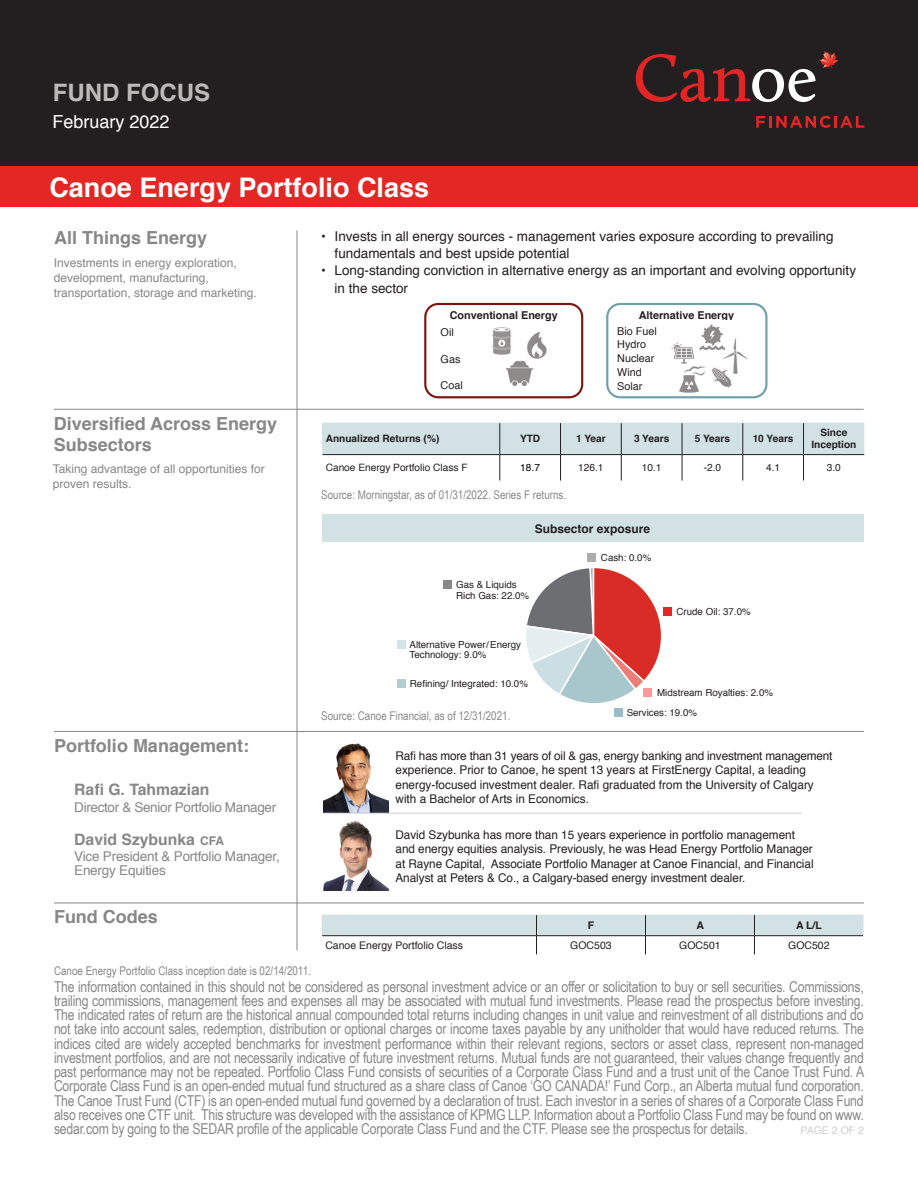
<style>
.page{position:relative;width:918px;height:1188px;background:#fff}
.page>*{position:absolute;margin:0;border:0;box-sizing:border-box;transform-origin:0 0}
.t1{font:700 27px "Helvetica";color:#fff}
.t2{font:700 24px "Helvetica";color:#bdbaba}
.t3{font:700 18px/21px "Helvetica";color:#888787}
.t4{font:18px "Helvetica";color:#fff}
.t5{font:700 15.75px "Helvetica";color:#888787}
.t6{font:15px/14.2px "Arial Narrow";letter-spacing:-.015em;color:#888;text-align:justify}
.t7{font:13.5px/17.2px "Helvetica";color:#231f20}
.t8{font:13.5px/13.5px "Helvetica";letter-spacing:-.015em;color:#888787}
.t9{font:12px/14.2px "Helvetica";letter-spacing:-.005em;color:#231f20}
.t10{font:12px/15px "Helvetica";color:#888787}
.t11{font:12px "Arial Narrow";color:#888}
.t12{font:12px "Arial Narrow";color:#888787}
.t13{font:700 12px "Helvetica";color:#231f20}
.t14{font:10.8px "Helvetica";color:#231f20}
.t15{font:700 10.8px "Helvetica";color:#231f20}
.t16{font:10.5px "Helvetica";color:#231f20}
.t17{font:10.5px "Helvetica";color:#cecece}
.t18{font:700 10.5px "Helvetica";color:#231f20}
.t19{font:700 10.2px/12.1px "Helvetica";color:#231f20;text-align:center}
.t20{font:10.2px "Helvetica";color:#231f20}
.t21{font:10.2px "Helvetica";color:#040503}
.t22{font:9.75px/10.5px "Helvetica";color:#231f20}
.s1{font-size:12px}
</style>
<div class="page">
<div style="left:0;top:0;width:918px;height:181px;background:#231f20"></div>
<div style="left:0;top:167px;width:918px;height:40px;background:#e42625"></div>
<svg style="left:756px;top:116px;width:108px;height:12px"></svg>
<svg style="left:636px;top:51px;width:203px;height:51px"></svg>
<hr style="left:297px;top:231px;width:1px;height:719px;background:#888787">
<hr style="left:54px;top:903px;width:810px;height:1px;background:#888787">
<svg style="left:322px;top:915px;width:541px;height:39px"></svg>
<svg style="left:526px;top:568px;width:135px;height:136px"></svg>
<div style="left:322px;top:515px;width:541px;height:27px;background:#d1e1e4"></div>
<div style="left:643px;top:688px;width:9px;height:9px;background:#f99"></div>
<div style="left:444px;top:581px;width:8px;height:8px;background:#888"></div>
<div style="left:397px;top:640px;width:8px;height:8px;background:#d3e5e8"></div>
<div style="left:664px;top:607px;width:8px;height:9px;background:#e42625"></div>
<div style="left:397px;top:679px;width:8px;height:8px;background:#b3ced3"></div>
<div style="left:587px;top:554px;width:9px;height:8px;background:#acacac"></div>
<div style="left:614px;top:708px;width:9px;height:9px;background:#9bbbc9"></div>
<div style="left:424px;top:303px;width:159px;height:95px;border:2px solid #7d1612;border-radius:13px"></div>
<img style="left:492px;top:327px;width:55px;height:60px">
<hr style="left:54px;top:731px;width:810px;height:1px;background:#888787">
<img style="left:323px;top:743px;width:66px;height:70px">
<img style="left:324px;top:820px;width:65px;height:70px">
<hr style="left:324px;top:813px;width:478px;height:1px;background:#cecece">
<img style="left:671px;top:324px;width:77px;height:69px">
<div style="left:606px;top:303px;width:162px;height:95px;border:2px solid #6fa0a9;border-radius:13px"></div>
<svg style="left:322px;top:423px;width:542px;height:58px"></svg>
<hr style="left:54px;top:409px;width:810px;height:1px;background:#888787">
<h2 class="t2" style="left:53px;top:73px;width:159px">FUND FOCUS</h2>
<p class="t4" style="left:53px;top:108px;width:119px">February 2022</p>
<p class="t1" style="left:49px;top:165px;width:381px">Canoe Energy Portfolio Class</p>
<p class="t3" style="left:54px;top:227px;width:155px">All Things Energy</p>
<p class="t10" style="left:54px;top:255px;width:204px">Investments in energy exploration, development, manufacturing, transportation, storage and marketing.</p>
<p class="t3" style="left:54px;top:413px;width:225px">Diversified Across Energy<br>Subsectors</p>
<p class="t10" style="left:53px;top:462px;width:214px">Taking advantage of all opportunities for proven results.</p>
<p class="t3" style="left:54px;top:735px;width:197px">Portfolio Management:</p>
<p class="t5" style="left:74px;top:777px;width:137px">Rafi G. Tahmazian</p>
<p class="t8" style="left:74px;top:801px;width:204px">Director &amp; Senior Portfolio Manager</p>
<p class="t5" style="left:74px;top:826px;width:151px">David Szybunka <span class="s1">CFA</span></p>
<p class="t8" style="left:74px;top:850px;width:207px">Vice President &amp; Portfolio Manager,<br>Energy Equities</p>
<p class="t3" style="left:54px;top:907px;width:106px">Fund Codes</p>
<p class="t7" style="left:335px;top:228px;width:500px;text-indent:-14px">• Invests in all energy sources - management varies exposure according to prevailing fundamentals and best upside potential</p>
<p class="t7" style="left:335px;top:262px;width:523px;text-indent:-14px">• Long-standing conviction in alternative energy as an important and evolving opportunity in the sector</p>
<p class="t15" style="left:450px;top:307px;width:110px">Conventional Energy</p>
<p class="t14" style="left:441px;top:324px;width:15px">Oil</p>
<p class="t14" style="left:441px;top:351px;width:21px">Gas</p>
<p class="t14" style="left:441px;top:377px;width:24px">Coal</p>
<p class="t15" style="left:639px;top:307px;width:97px">Alternative Energy</p>
<p class="t14" style="left:617px;top:323px;width:41px">Bio Fuel</p>
<p class="t14" style="left:617px;top:336px;width:30px">Hydro</p>
<p class="t14" style="left:617px;top:350px;width:39px">Nuclear</p>
<p class="t14" style="left:617px;top:364px;width:26px">Wind</p>
<p class="t14" style="left:617px;top:378px;width:27px">Solar</p>
<p class="t19" style="left:326px;top:433px;width:115px">Annualized Returns (%)</p>
<p class="t19" style="left:520px;top:433px;width:22px">YTD</p>
<p class="t19" style="left:576px;top:433px;width:31px">1 Year</p>
<p class="t19" style="left:634px;top:433px;width:37px">3 Years</p>
<p class="t19" style="left:695px;top:433px;width:37px">5 Years</p>
<p class="t19" style="left:753px;top:433px;width:42px">10 Years</p>
<p class="t19" style="left:811px;top:427px;width:47px">Since<br>Inception</p>
<p class="t20" style="left:326px;top:460px;width:143px">Canoe Energy Portfolio Class F</p>
<p class="t21" style="left:520px;top:460px;width:21px">18.7</p>
<p class="t20" style="left:578px;top:460px;width:27px">126.1</p>
<p class="t20" style="left:642px;top:460px;width:21px">10.1</p>
<p class="t20" style="left:704px;top:460px;width:19px">-2.0</p>
<p class="t20" style="left:766px;top:460px;width:16px">4.1</p>
<p class="t20" style="left:827px;top:460px;width:16px">3.0</p>
<p class="t11" style="left:321px;top:486px;width:247px">Source: Morningstar, as of 01/31/2022. Series F returns.</p>
<p class="t13" style="left:535px;top:519px;width:117px">Subsector exposure</p>
<p class="t22" style="left:456px;top:580px;width:75px">Gas &amp; Liquids<br>Rich Gas: 22.0%</p>
<p class="t22" style="left:410px;top:639px;width:113px">Alternative Power/ Energy<br>Technology: 9.0%</p>
<p class="t22" style="left:410px;top:678px;width:120px">Refining/ Integrated: 10.0%</p>
<p class="t11" style="left:321px;top:707px;width:191px">Source: Canoe Financial, as of 12/31/2021.</p>
<p class="t22" style="left:601px;top:553px;width:52px">Cash: 0.0%</p>
<p class="t22" style="left:677px;top:606px;width:76px">Crude Oil: 37.0%</p>
<p class="t22" style="left:657px;top:687px;width:117px">Midstream Royalties: 2.0%</p>
<p class="t22" style="left:627px;top:707px;width:72px">Services: 19.0%</p>
<p class="t9" style="left:396px;top:749px;width:438px">Rafi has more than 31 years of oil &amp; gas, energy banking and investment management experience. Prior to Canoe, he spent 13 years at FirstEnergy Capital, a leading energy-focused investment dealer. Rafi graduated from the University of Calgary with a Bachelor of Arts in Economics.</p>
<p class="t9" style="left:396px;top:828px;width:420px">David Szybunka has more than 15 years experience in portfolio management and energy equities analysis. Previously, he was Head Energy Portfolio Manager at Rayne Capital, Associate Portfolio Manager at Canoe Financial, and Financial Analyst at Peters &amp; Co., a Calgary-based energy investment dealer.</p>
<p class="t18" style="left:588px;top:917px;width:8px">F</p>
<p class="t18" style="left:696px;top:917px;width:9px">A</p>
<p class="t18" style="left:796px;top:917px;width:27px">A L/L</p>
<p class="t16" style="left:325px;top:937px;width:139px">Canoe Energy Portfolio Class</p>
<p class="t16" style="left:570px;top:937px;width:43px">GOC503</p>
<p class="t16" style="left:679px;top:937px;width:43px">GOC501</p>
<p class="t16" style="left:788px;top:937px;width:43px">GOC502</p>
<p class="t12" style="left:54px;top:962px;width:258px">Canoe Energy Portfolio Class inception date is 02/14/2011.</p>
<p class="t6" style="left:54px;top:979px;width:812px">The information contained in this should not be considered as personal investment advice or an offer or solicitation to buy or sell securities. Commissions, trailing commissions, management fees and expenses all may be associated with mutual fund investments. Please read the prospectus before investing.<br>The indicated rates of return are the historical annual compounded total returns including changes in unit value and reinvestment of all distributions and do not take into account sales, redemption, distribution or optional charges or income taxes payable by any unitholder that would have reduced returns. The indices cited are widely accepted benchmarks for investment performance within their relevant regions, sectors or asset class, represent non-managed investment portfolios, and are not necessarily indicative of future investment returns. Mutual funds are not guaranteed, their values change frequently and past performance may not be repeated. Portfolio Class Fund consists of securities of a Corporate Class Fund and a trust unit of the Canoe Trust Fund. A Corporate Class Fund is an open-ended mutual fund structured as a share class of Canoe ‘GO CANADA!’ Fund Corp., an Alberta mutual fund corporation.<br>The Canoe Trust Fund (CTF) is an open-ended mutual fund governed by a declaration of trust. Each investor in a series of shares of a Corporate Class Fund also receives one CTF unit. This structure was developed with the assistance of KPMG LLP. Information about a Portfolio Class Fund may be found on www. sedar.com by going to the SEDAR profile of the applicable Corporate Class Fund and the CTF. Please see the prospectus for details.</p>
<p class="t17" style="left:801px;top:1122px;width:65px">PAGE 2 OF 2</p>
</div>
